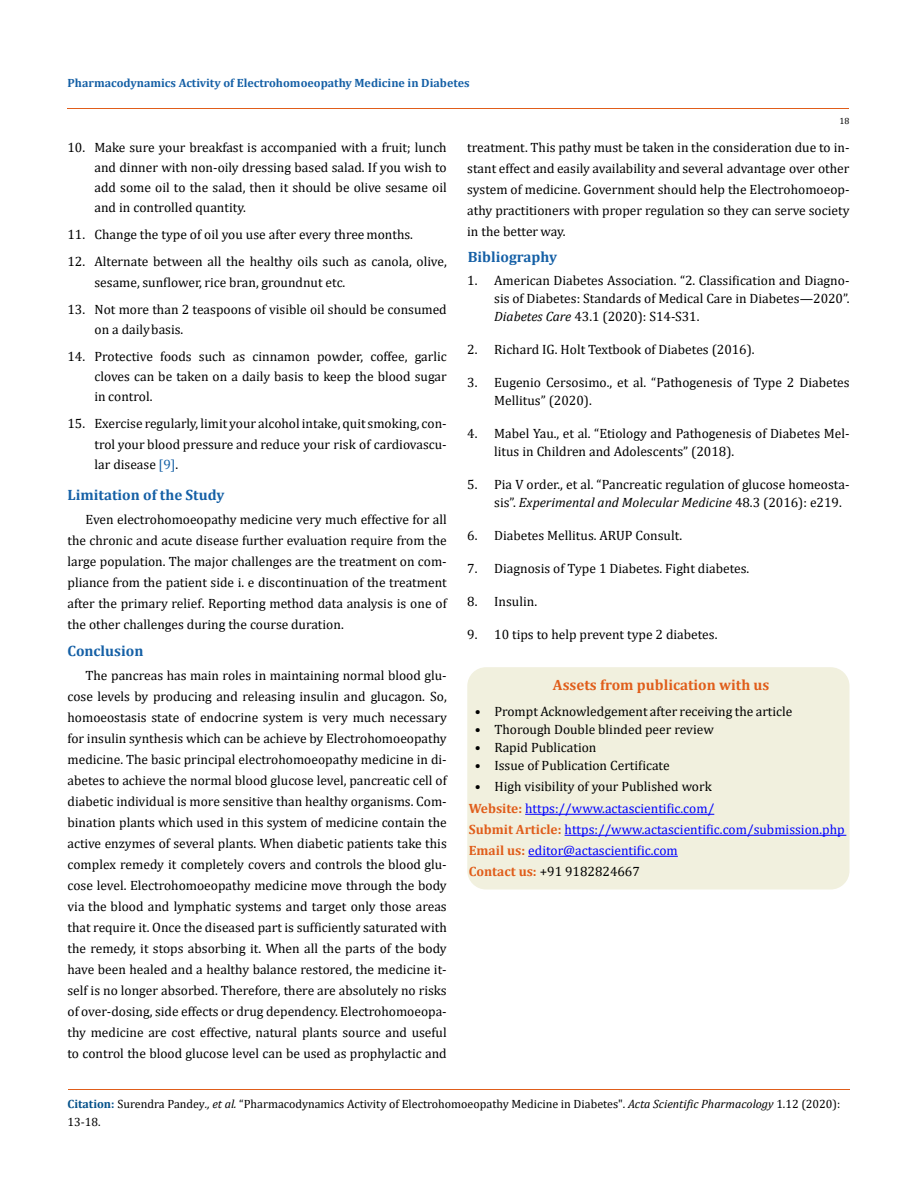
<style>
.page{position:relative;width:917px;height:1188px;background:#fff}
.page>*{position:absolute;margin:0;border:0;box-sizing:border-box;transform-origin:0 0}
.t1{font:700 15px "Cambria";color:#1560a6}
.t2{font:700 15px "Cambria";color:#e05d1a}
.t3{font:13.5px/21px "Cambria";color:#000;text-align:justify}
.t4{font:13.5px/21px "Cambria";color:#00f}
.t5{font:12px/18px "Cambria";color:#000}
.t6{font:700 12px "Cambria";color:#1560a6}
.t7{font:9px "Cambria";color:#000}
.s1{color:#1560a6}
.s2{font-style:italic}
.s3{font-weight:700;color:#e05d1a}
.s4{color:#000}
.s5{font-weight:700;color:#035089}
</style>
<div class="page">
<hr style="left:67px;top:109px;width:782px;height:1px;background:#e05d1a">
<hr style="left:68px;top:1089px;width:781px;height:1px;background:#e05d1a">
<div style="left:468px;top:668px;width:380px;height:221px;background:#f1f0de;border-radius:18px"></div>
<div style="left:467px;top:667px;width:382px;height:223px;border:2px solid #f1f0de;border-radius:18px"></div>
<hr style="left:525px;top:814px;width:189px;height:1px;background:#00f">
<hr style="left:564px;top:835px;width:282px;height:1px;background:#00f">
<hr style="left:528px;top:856px;width:149px;height:1px;background:#00f">
<p class="t6" style="left:68px;top:74px;width:403px">Pharmacodynamics Activity of Electrohomoeopathy Medicine in Diabetes</p>
<p class="t7" style="left:839px;top:115px;width:11px">18</p>
<p class="t3" style="left:94px;top:137px;width:354px;line-height:20.2px;text-indent:-27px">10. Make sure your breakfast is accompanied with a fruit; lunch and dinner with non-oily dressing based salad. If you wish to add some oil to the salad, then it should be olive sesame oil and in controlled quantity.</p>
<p class="t3" style="left:67px;top:224px;width:347px">11. Change the type of oil you use after every three months.</p>
<p class="t3" style="left:94px;top:251px;width:354px;line-height:20.2px;text-indent:-27px">12. Alternate between all the healthy oils such as canola, olive, sesame, sunflower, rice bran, groundnut etc.</p>
<p class="t3" style="left:94px;top:299px;width:354px;line-height:20.2px;text-indent:-27px">13. Not more than 2 teaspoons of visible oil should be consumed on a daily basis.</p>
<p class="t3" style="left:94px;top:346px;width:354px;line-height:20.2px;text-indent:-27px">14. Protective foods such as cinnamon powder, coffee, garlic cloves can be taken on a daily basis to keep the blood sugar in control.</p>
<p class="t3" style="left:94px;top:413px;width:354px;line-height:20.2px;text-indent:-27px">15. Exercise regularly, limit your alcohol intake, quit smoking, con&shy;trol your blood pressure and reduce your risk of cardiovascu&shy;lar disease <span class="s1">[9]</span>.</p>
<p class="t1" style="left:67px;top:485px;width:158px">Limitation of the Study</p>
<p class="t3" style="left:67px;top:509px;width:381px;text-indent:18px">Even electrohomoeopathy medicine very much effective for all the chronic and acute disease further evaluation require from the large population. The major challenges are the treatment on com&shy;pliance from the patient side i. e discontinuation of the treatment after the primary relief. Reporting method data analysis is one of the other challenges during the course duration.</p>
<p class="t1" style="left:67px;top:641px;width:77px">Conclusion</p>
<p class="t3" style="left:67px;top:665px;width:381px;text-indent:18px">The pancreas has main roles in maintaining normal blood glu&shy;cose levels by producing and releasing insulin and glucagon. So, homoeostasis state of endocrine system is very much necessary for insulin synthesis which can be achieve by Electrohomoeopathy medicine. The basic principal electrohomoeopathy medicine in di&shy;abetes to achieve the normal blood glucose level, pancreatic cell of diabetic individual is more sensitive than healthy organisms. Com&shy;bination plants which used in this system of medicine contain the active enzymes of several plants. When diabetic patients take this complex remedy it completely covers and controls the blood glu&shy;cose level. Electrohomoeopathy medicine move through the body via the blood and lymphatic systems and target only those areas that require it. Once the diseased part is sufficiently saturated with the remedy, it stops absorbing it. When all the parts of the body have been healed and a healthy balance restored, the medicine it&shy;self is no longer absorbed. Therefore, there are absolutely no risks of over-dosing, side effects or drug dependency. Electrohomoeopa&shy;thy medicine are cost effective, natural plants source and useful to control the blood glucose level can be used as prophylactic and</p>
<p class="t3" style="left:467px;top:136px;width:384px">treatment. This pathy must be taken in the consideration due to in&shy;stant effect and easily availability and several advantage over other system of medicine. Government should help the Electrohomoeop&shy;athy practitioners with proper regulation so they can serve society in the better way.</p>
<p class="t1" style="left:468px;top:246px;width:91px">Bibliography</p>
<p class="t3" style="left:494px;top:272px;width:357px;line-height:18px;text-indent:-27px">1. American Diabetes Association. “2. Classification and Diagno&shy;sis of Diabetes: Standards of Medical Care in Diabetes—2020”.<br><span class="s2">Diabetes Care</span> 43.1 (2020): S14-S31.</p>
<p class="t3" style="left:467px;top:339px;width:289px">2. Richard IG. Holt Textbook of Diabetes (2016).</p>
<p class="t3" style="left:494px;top:374px;width:357px;line-height:18px;text-indent:-27px">3. Eugenio Cersosimo., et al. “Pathogenesis of Type 2 Diabetes<br>Mellitus” (2020).</p>
<p class="t3" style="left:494px;top:425px;width:357px;line-height:18px;text-indent:-27px">4. Mabel Yau., et al. “Etiology and Pathogenesis of Diabetes Mel&shy;litus in Children and Adolescents” (2018).</p>
<p class="t3" style="left:494px;top:476px;width:357px;line-height:18px;text-indent:-27px">5. Pia V order., et al. “Pancreatic regulation of glucose homeosta&shy;sis”. <span class="s2">Experimental and Molecular Medicine</span> 48.3 (2016): e219.</p>
<p class="t3" style="left:467px;top:525px;width:216px">6. Diabetes Mellitus. ARUP Consult.</p>
<p class="t3" style="left:467px;top:558px;width:283px">7. Diagnosis of Type 1 Diabetes. Fight diabetes.</p>
<p class="t3" style="left:467px;top:591px;width:71px">8. Insulin.</p>
<p class="t3" style="left:467px;top:624px;width:252px">9. 10 tips to help prevent type 2 diabetes.</p>
<p class="t2" style="left:553px;top:674px;width:218px">Assets from publication with us</p>
<p class="t3" style="left:475px;top:701px;width:319px">• Prompt Acknowledgement after receiving the article</p>
<p class="t3" style="left:475px;top:719px;width:240px">• Thorough Double blinded peer review</p>
<p class="t3" style="left:475px;top:737px;width:123px">• Rapid Publication</p>
<p class="t3" style="left:475px;top:755px;width:196px">• Issue of Publication Certificate</p>
<p class="t3" style="left:475px;top:776px;width:238px">• High visibility of your Published work</p>
<p class="t4" style="left:469px;top:798px;width:377px"><span class="s3">Website:</span> https://www.actascientific.com/<br><span class="s3">Submit Article:</span> https://www.actascientific.com/submission.php <span class="s3">Email us:</span> editor@actascientific.com<br><span class="s3">Contact us:</span> <span class="s4">+91 9182824667</span></p>
<p class="t5" style="left:68px;top:1095px;width:774px"><span class="s5">Citation:</span> Surendra Pandey<span class="s2">., et al.</span> “Pharmacodynamics Activity of Electrohomoeopathy Medicine in Diabetes". <span class="s2">Acta Scientific Pharmacology</span> 1.12 (2020):<br>13-18.</p>
</div>
